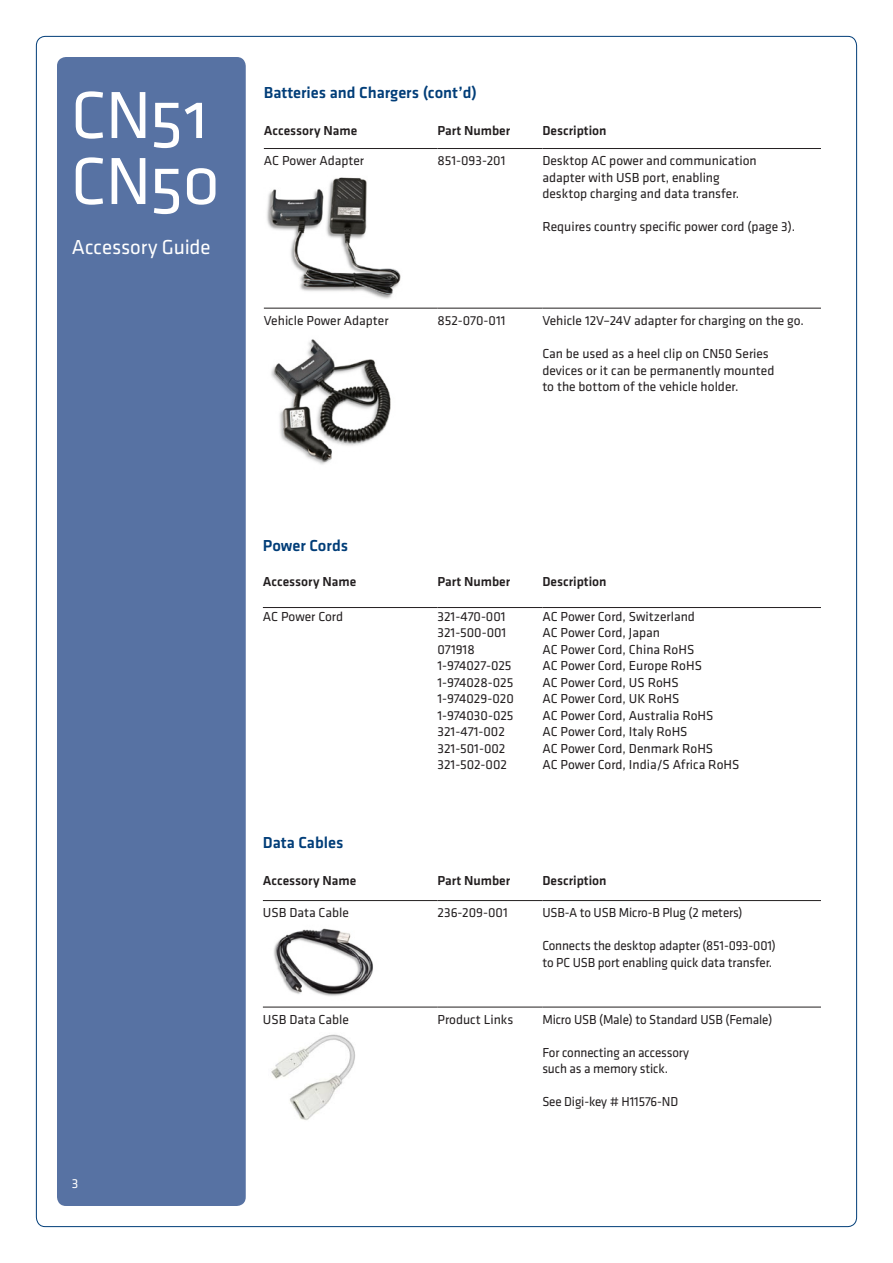
<style>
.page{position:relative;width:893px;height:1263px;background:#fff}
.page>*{position:absolute;margin:0;border:0;box-sizing:border-box;transform-origin:0 0}
.t1{font:69px/66px "Klavika";letter-spacing:-.01em;color:#fff}
.t2{font:21px "Klavika";letter-spacing:-.01em;color:#fff}
.t3{font:500 16.5px "Klavika";color:#003d78}
.t4{font:13.5px/16.5px "Klavika";color:#231f20}
.t5{font:500 13.5px "Klavika";color:#231f20}
.t6{font:13.5px "Klavika";color:#fff}
</style>
<div class="page">
<div style="left:57px;top:57px;width:189px;height:1149px;background:#5772a3;border-radius:9px"></div>
<hr style="left:264px;top:148px;width:173px;height:1px;background:#231f20">
<hr style="left:437px;top:148px;width:105px;height:1px;background:#231f20">
<hr style="left:542px;top:148px;width:279px;height:1px;background:#231f20">
<hr style="left:264px;top:308px;width:173px;height:1px;background:#231f20">
<hr style="left:437px;top:308px;width:105px;height:1px;background:#231f20">
<hr style="left:542px;top:308px;width:279px;height:1px;background:#231f20">
<img style="left:271px;top:339px;width:120px;height:126px">
<img style="left:267px;top:177px;width:134px;height:122px">
<hr style="left:263px;top:607px;width:174px;height:1px;background:#231f20">
<hr style="left:437px;top:607px;width:105px;height:1px;background:#231f20">
<hr style="left:542px;top:607px;width:279px;height:1px;background:#231f20">
<hr style="left:263px;top:900px;width:174px;height:1px;background:#231f20">
<hr style="left:437px;top:900px;width:105px;height:1px;background:#231f20">
<hr style="left:542px;top:900px;width:279px;height:1px;background:#231f20">
<hr style="left:263px;top:1007px;width:174px;height:1px;background:#231f20">
<hr style="left:437px;top:1007px;width:105px;height:1px;background:#231f20">
<hr style="left:542px;top:1007px;width:279px;height:1px;background:#231f20">
<img style="left:274px;top:928px;width:99px;height:68px">
<img style="left:271px;top:1034px;width:84px;height:86px">
<h1 class="t1" style="left:71px;top:80px;width:151px">CN51<br>CN50</h1>
<h2 class="t2" style="left:72px;top:233px;width:140px">Accessory Guide</h2>
<p class="t3" style="left:264px;top:81px;width:215px">Batteries and Chargers (cont’d)</p>
<p class="t5" style="left:264px;top:121px;width:95px">Accessory Name</p>
<p class="t5" style="left:437px;top:121px;width:74px">Part Number</p>
<p class="t5" style="left:542px;top:121px;width:66px">Description</p>
<p class="t4" style="left:264px;top:152px;width:102px">AC Power Adapter</p>
<p class="t4" style="left:437px;top:152px;width:69px">851-093-201</p>
<p class="t4" style="left:542px;top:152px;width:216px">Desktop AC power and communication adapter with USB port, enabling desktop charging and data transfer.</p>
<p class="t4" style="left:542px;top:218px;width:255px">Requires country specific power cord (page 3).</p>
<p class="t4" style="left:264px;top:312px;width:126px">Vehicle Power Adapter</p>
<p class="t4" style="left:437px;top:312px;width:69px">852-070-011</p>
<p class="t4" style="left:542px;top:312px;width:263px">Vehicle 12V–24V adapter for charging on the go.</p>
<p class="t4" style="left:542px;top:345px;width:234px">Can be used as a heel clip on CN50 Series devices or it can be permanently mounted to the bottom of the vehicle holder.</p>
<p class="t6" style="left:72px;top:1174px;width:8px">3</p>
<p class="t3" style="left:263px;top:535px;width:87px">Power Cords</p>
<p class="t5" style="left:263px;top:572px;width:95px">Accessory Name</p>
<p class="t5" style="left:437px;top:572px;width:74px">Part Number</p>
<p class="t5" style="left:542px;top:572px;width:66px">Description</p>
<p class="t4" style="left:263px;top:607px;width:82px">AC Power Cord</p>
<p class="t4" style="left:437px;top:607px;width:70px">321-470-001</p>
<p class="t4" style="left:437px;top:624px;width:70px">321-500-001</p>
<p class="t4" style="left:437px;top:640px;width:39px">071918</p>
<p class="t4" style="left:437px;top:657px;width:76px">1-974027-025</p>
<p class="t4" style="left:437px;top:673px;width:78px">1-974028-025</p>
<p class="t4" style="left:437px;top:690px;width:78px">1-974029-020</p>
<p class="t4" style="left:437px;top:706px;width:78px">1-974030-025</p>
<p class="t4" style="left:437px;top:723px;width:69px">321-471-002</p>
<p class="t4" style="left:437px;top:739px;width:69px">321-501-002</p>
<p class="t4" style="left:437px;top:756px;width:71px">321-502-002</p>
<p class="t4" style="left:542px;top:607px;width:154px">AC Power Cord, Switzerland</p>
<p class="t4" style="left:542px;top:624px;width:119px">AC Power Cord, Japan</p>
<p class="t4" style="left:542px;top:640px;width:153px">AC Power Cord, China RoHS</p>
<p class="t4" style="left:542px;top:657px;width:161px">AC Power Cord, Europe RoHS</p>
<p class="t4" style="left:542px;top:673px;width:138px">AC Power Cord, US RoHS</p>
<p class="t4" style="left:542px;top:690px;width:139px">AC Power Cord, UK RoHS</p>
<p class="t4" style="left:542px;top:706px;width:173px">AC Power Cord, Australia RoHS<br>AC Power Cord, Italy RoHS</p>
<p class="t4" style="left:542px;top:739px;width:172px">AC Power Cord, Denmark RoHS</p>
<p class="t4" style="left:542px;top:756px;width:199px">AC Power Cord, India/S Africa RoHS</p>
<p class="t3" style="left:263px;top:831px;width:82px">Data Cables</p>
<p class="t5" style="left:263px;top:871px;width:95px">Accessory Name</p>
<p class="t5" style="left:437px;top:871px;width:74px">Part Number</p>
<p class="t5" style="left:542px;top:871px;width:66px">Description</p>
<p class="t4" style="left:263px;top:904px;width:87px">USB Data Cable</p>
<p class="t4" style="left:437px;top:904px;width:72px">236-209-001</p>
<p class="t4" style="left:542px;top:904px;width:202px">USB-A to USB Micro-B Plug (2 meters)</p>
<p class="t4" style="left:542px;top:937px;width:235px">Connects the desktop adapter (851-093-001) to PC USB port enabling quick data transfer.</p>
<p class="t4" style="left:263px;top:1011px;width:87px">USB Data Cable</p>
<p class="t4" style="left:437px;top:1011px;width:77px">Product Links</p>
<p class="t4" style="left:542px;top:1011px;width:231px">Micro USB (Male) to Standard USB (Female)</p>
<p class="t4" style="left:542px;top:1044px;width:148px">For connecting an accessory such as a memory stick.</p>
<p class="t4" style="left:542px;top:1093px;width:137px">See Digi-key # H11576-ND</p>
</div>
